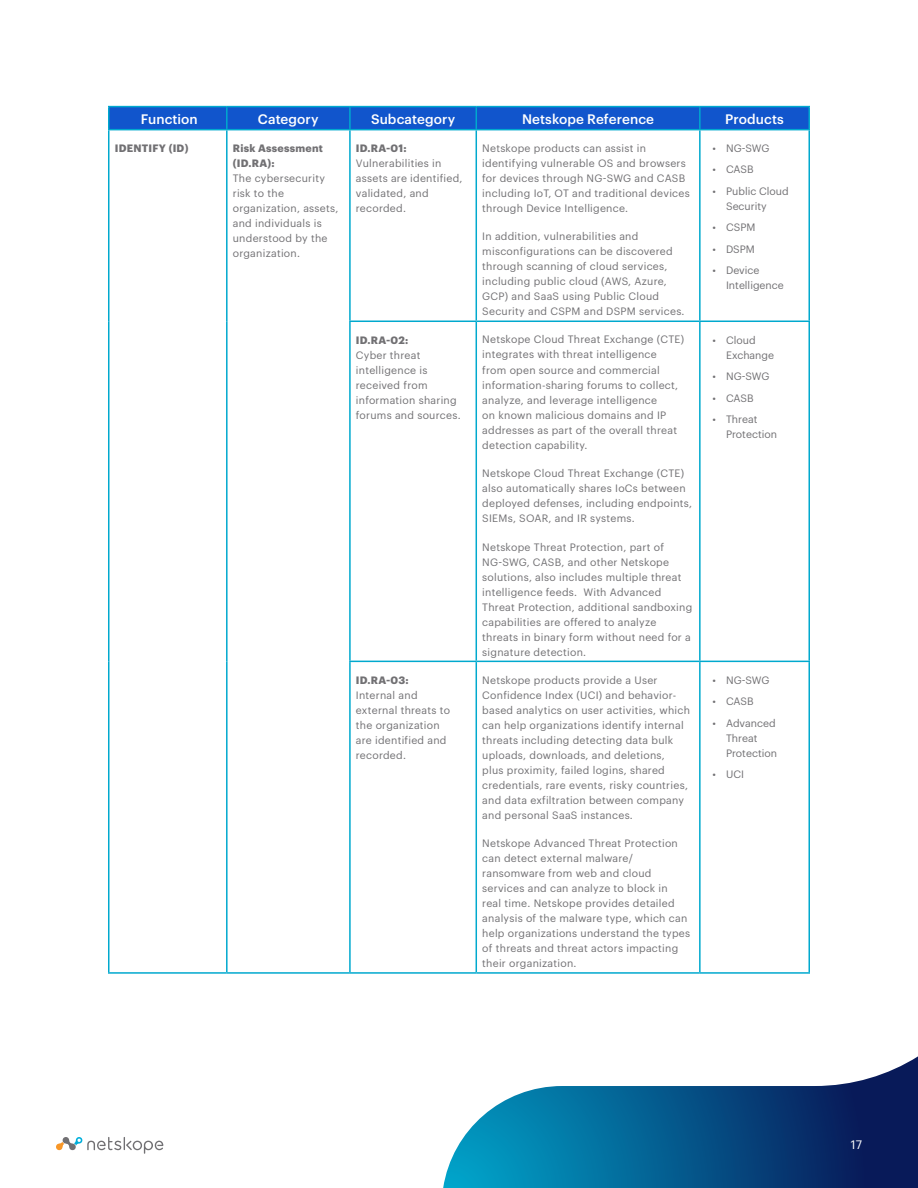
<style>
.page{position:relative;width:918px;height:1188px;background:#fff}
.page>*{position:absolute;margin:0;border:0;box-sizing:border-box;transform-origin:0 0}
.t1{font:500 13.5px "Graphik";letter-spacing:.01em;color:#fff}
.t2{font:12px "Graphik";color:#fff}
.t3{font:10.5px/15px "Graphik";letter-spacing:.025em;color:#717073}
.t4{font:10.5px/15px "Graphik";color:#717073}
.t5{font:700 10.5px/15px "Graphik";letter-spacing:.025em;color:#717073}
</style>
<div class="page">
<svg style="left:443px;top:1056px;width:475px;height:132px"></svg>
<svg style="left:56px;top:1137px;width:107px;height:17px"></svg>
<hr style="left:108px;top:130px;width:2px;height:191px;background:#00a9ce">
<hr style="left:226px;top:130px;width:2px;height:191px;background:#00a9ce">
<hr style="left:349px;top:130px;width:2px;height:191px;background:#00a9ce">
<hr style="left:476px;top:130px;width:1px;height:191px;background:#00a9ce">
<hr style="left:699px;top:130px;width:2px;height:191px;background:#00a9ce">
<hr style="left:808px;top:130px;width:2px;height:191px;background:#00a9ce">
<hr style="left:108px;top:321px;width:2px;height:340px;background:#00a9ce">
<hr style="left:226px;top:321px;width:2px;height:340px;background:#00a9ce">
<hr style="left:349px;top:321px;width:127px;height:1px;background:#00a9ce">
<hr style="left:349px;top:322px;width:2px;height:339px;background:#00a9ce">
<hr style="left:476px;top:321px;width:224px;height:1px;background:#00a9ce">
<hr style="left:476px;top:322px;width:1px;height:339px;background:#00a9ce">
<hr style="left:700px;top:321px;width:110px;height:1px;background:#00a9ce">
<hr style="left:699px;top:322px;width:2px;height:339px;background:#00a9ce">
<hr style="left:808px;top:322px;width:2px;height:339px;background:#00a9ce">
<hr style="left:108px;top:661px;width:2px;height:311px;background:#00a9ce">
<hr style="left:226px;top:661px;width:2px;height:311px;background:#00a9ce">
<hr style="left:349px;top:661px;width:127px;height:1px;background:#00a9ce">
<hr style="left:349px;top:662px;width:2px;height:310px;background:#00a9ce">
<hr style="left:476px;top:661px;width:224px;height:1px;background:#00a9ce">
<hr style="left:476px;top:662px;width:1px;height:310px;background:#00a9ce">
<hr style="left:700px;top:661px;width:110px;height:1px;background:#00a9ce">
<hr style="left:699px;top:662px;width:2px;height:310px;background:#00a9ce">
<hr style="left:808px;top:662px;width:2px;height:310px;background:#00a9ce">
<hr style="left:108px;top:972px;width:119px;height:2px;background:#00a9ce">
<hr style="left:227px;top:972px;width:123px;height:2px;background:#00a9ce">
<hr style="left:350px;top:972px;width:126px;height:2px;background:#00a9ce">
<hr style="left:476px;top:972px;width:224px;height:2px;background:#00a9ce">
<hr style="left:700px;top:972px;width:110px;height:2px;background:#00a9ce">
<hr style="left:108px;top:106px;width:119px;height:1px;background:#00a9ce">
<hr style="left:108px;top:107px;width:2px;height:22px;background:#00a9ce">
<hr style="left:227px;top:106px;width:123px;height:1px;background:#00a9ce">
<hr style="left:350px;top:106px;width:126px;height:1px;background:#00a9ce">
<hr style="left:476px;top:106px;width:224px;height:1px;background:#00a9ce">
<div style="left:109px;top:107px;width:699px;height:22px;background:#15c"></div>
<hr style="left:700px;top:106px;width:110px;height:1px;background:#00a9ce">
<hr style="left:699px;top:107px;width:2px;height:22px;background:#00a9ce">
<hr style="left:808px;top:107px;width:2px;height:22px;background:#00a9ce">
<hr style="left:108px;top:129px;width:119px;height:1px;background:#00a9ce">
<hr style="left:227px;top:129px;width:123px;height:1px;background:#00a9ce">
<hr style="left:350px;top:129px;width:126px;height:1px;background:#00a9ce">
<hr style="left:476px;top:129px;width:224px;height:1px;background:#00a9ce">
<hr style="left:700px;top:129px;width:110px;height:1px;background:#00a9ce">
<p class="t1" style="left:141px;top:109px;width:58px">Function</p>
<p class="t1" style="left:258px;top:109px;width:62px">Category</p>
<p class="t1" style="left:371px;top:109px;width:86px">Subcategory</p>
<p class="t1" style="left:522px;top:109px;width:134px">Netskope Reference</p>
<p class="t1" style="left:725px;top:109px;width:60px">Products</p>
<p class="t5" style="left:115px;top:140px;width:75px">IDENTIFY (ID)</p>
<p class="t5" style="left:233px;top:140px;width:92px">Risk Assessment (ID.RA):</p>
<p class="t3" style="left:233px;top:170px;width:107px">The cybersecurity risk to the organization, assets, and individuals is understood by the organization.</p>
<p class="t3" style="left:482px;top:140px;width:209px">Netskope products can assist in identifying vulnerable OS and browsers for devices through NG-SWG and CASB including IoT, OT and traditional devices through Device Intelligence.</p>
<p class="t3" style="left:482px;top:228px;width:204px">In addition, vulnerabilities and misconfigurations can be discovered through scanning of cloud services, including public cloud (AWS, Azure, GCP) and SaaS using Public Cloud Security and CSPM and DSPM services.</p>
<p class="t3" style="left:713px;top:140px;width:58px">• NG-SWG</p>
<p class="t3" style="left:713px;top:161px;width:43px">• CASB</p>
<p class="t4" style="left:726px;top:183px;width:64px;text-indent:-14px">• Public Cloud<br>Security</p>
<p class="t3" style="left:713px;top:219px;width:44px">• CSPM</p>
<p class="t3" style="left:713px;top:241px;width:44px">• DSPM</p>
<p class="t4" style="left:726px;top:262px;width:59px;text-indent:-14px">• Device<br>Intelligence</p>
<p class="t5" style="left:356px;top:140px;width:52px">ID.RA-01:</p>
<p class="t3" style="left:356px;top:155px;width:108px">Vulnerabilities in assets are identified, validated, and recorded.</p>
<p class="t5" style="left:356px;top:331px;width:54px">ID.RA-02:</p>
<p class="t3" style="left:356px;top:346px;width:106px">Cyber threat intelligence is received from information sharing forums and sources.</p>
<p class="t5" style="left:356px;top:671px;width:54px">ID.RA-03:</p>
<p class="t3" style="left:356px;top:687px;width:96px">Internal and external threats to the organization are identified and recorded.</p>
<p class="t3" style="left:482px;top:331px;width:203px">Netskope Cloud Threat Exchange (CTE) integrates with threat intelligence<br>from open source and commercial information-sharing forums to collect, analyze, and leverage intelligence<br>on known malicious domains and IP addresses as part of the overall threat detection capability.</p>
<p class="t3" style="left:482px;top:465px;width:211px">Netskope Cloud Threat Exchange (CTE) also automatically shares IoCs between deployed defenses, including endpoints, SIEMs, SOAR, and IR systems.</p>
<p class="t3" style="left:482px;top:538px;width:212px">Netskope Threat Protection, part of NG-SWG, CASB, and other Netskope solutions, also includes multiple threat intelligence feeds. With Advanced Threat Protection, additional sandboxing capabilities are offered to analyze threats in binary form without need for a signature detection.</p>
<p class="t3" style="left:482px;top:672px;width:209px">Netskope products provide a User Confidence Index (UCI) and behavior&shy;based analytics on user activities, which can help organizations identify internal threats including detecting data bulk uploads, downloads, and deletions,<br>plus proximity, failed logins, shared credentials, rare events, risky countries, and data exfiltration between company and personal SaaS instances.</p>
<p class="t3" style="left:482px;top:835px;width:210px">Netskope Advanced Threat Protection can detect external malware/ ransomware from web and cloud services and can analyze to block in<br>real time. Netskope provides detailed analysis of the malware type, which can help organizations understand the types of threats and threat actors impacting their organization.</p>
<p class="t4" style="left:726px;top:331px;width:50px;text-indent:-14px">• Cloud<br>Exchange</p>
<p class="t3" style="left:713px;top:368px;width:58px">• NG-SWG</p>
<p class="t3" style="left:713px;top:389px;width:43px">• CASB</p>
<p class="t4" style="left:726px;top:411px;width:52px;text-indent:-14px">• Threat<br>Protection</p>
<p class="t3" style="left:713px;top:672px;width:58px">• NG-SWG</p>
<p class="t3" style="left:713px;top:693px;width:43px">• CASB</p>
<p class="t4" style="left:726px;top:715px;width:52px;text-indent:-14px">• Advanced<br>Threat<br>Protection</p>
<p class="t3" style="left:713px;top:766px;width:33px">• UCI</p>
<p class="t2" style="left:851px;top:1136px;width:13px">17</p>
</div>
